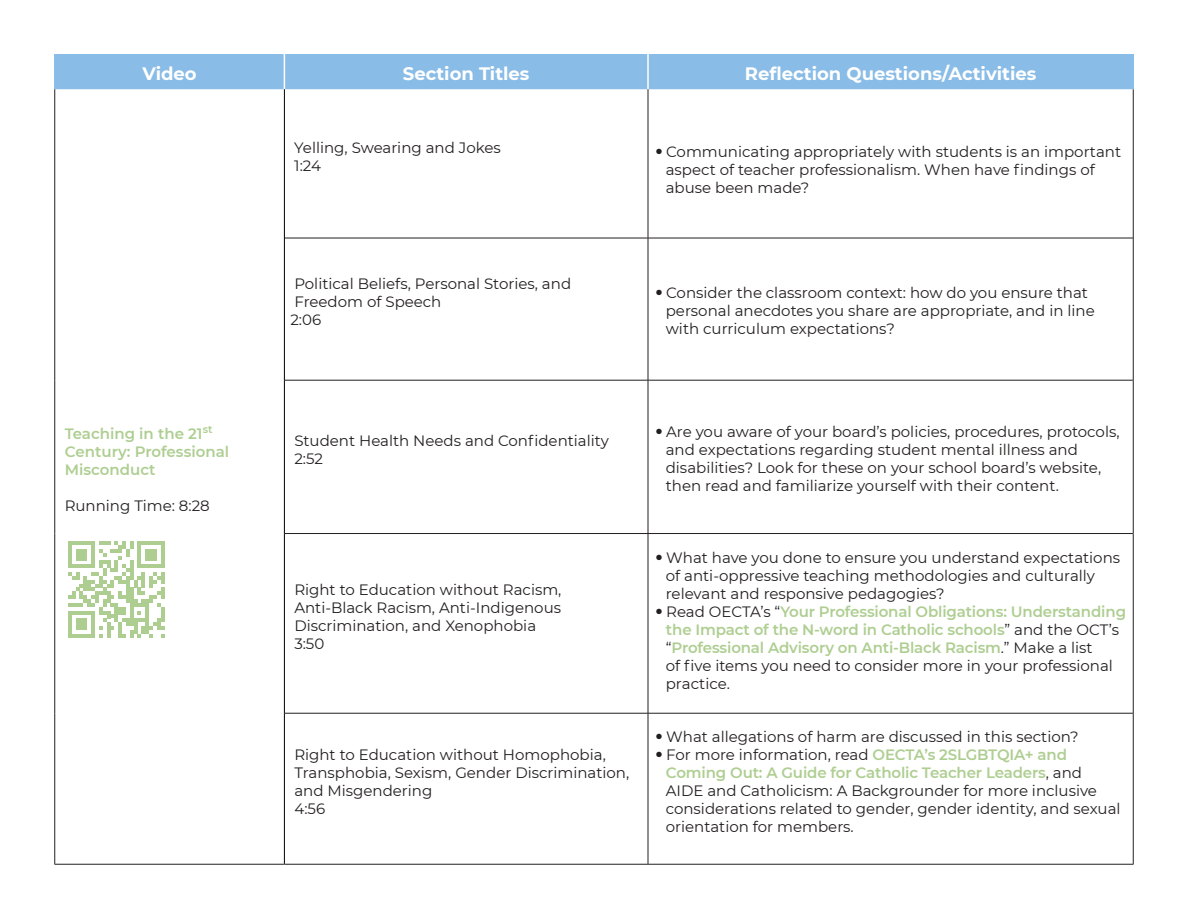
<style>
.page{position:relative;width:1188px;height:918px;background:#fff}
.page>*{position:absolute;margin:0;border:0;box-sizing:border-box;transform-origin:0 0}
.t1{font:700 18px "Montserrat";color:#fff}
.t2{font:15px/18px "Montserrat";color:#231f20}
.t3{font:600 15px/18px "Montserrat";letter-spacing:-.01em;color:#aece91}
.s1{font-weight:400;color:#231f20}
.s2{font-weight:600;color:#aece91}
</style>
<div class="page">
<div style="left:56px;top:54px;width:1076px;height:35px;background:#89bce6"></div>
<hr style="left:284px;top:54px;width:1px;height:35px;background:#fff">
<hr style="left:647px;top:54px;width:2px;height:35px;background:#fff">
<hr style="left:648px;top:89px;width:1px;height:149px;background:#231f20">
<hr style="left:648px;top:238px;width:1px;height:142px;background:#231f20">
<hr style="left:648px;top:380px;width:1px;height:153px;background:#231f20">
<hr style="left:648px;top:534px;width:1px;height:179px;background:#231f20">
<hr style="left:648px;top:713px;width:1px;height:151px;background:#231f20">
<hr style="left:285px;top:238px;width:363px;height:1px;background:#231f20">
<hr style="left:648px;top:238px;width:485px;height:1px;background:#231f20">
<hr style="left:285px;top:380px;width:363px;height:1px;background:#231f20">
<hr style="left:648px;top:380px;width:485px;height:1px;background:#231f20">
<hr style="left:285px;top:533px;width:363px;height:1px;background:#231f20">
<hr style="left:648px;top:533px;width:485px;height:1px;background:#231f20">
<hr style="left:284px;top:89px;width:1px;height:149px;background:#000">
<hr style="left:284px;top:238px;width:1px;height:142px;background:#000">
<hr style="left:284px;top:380px;width:1px;height:154px;background:#000">
<hr style="left:284px;top:534px;width:1px;height:179px;background:#000">
<hr style="left:284px;top:713px;width:1px;height:151px;background:#000">
<hr style="left:54px;top:89px;width:1px;height:149px;background:#231f20">
<hr style="left:1133px;top:89px;width:1px;height:149px;background:#231f20">
<hr style="left:54px;top:238px;width:1px;height:142px;background:#231f20">
<hr style="left:1133px;top:238px;width:1px;height:142px;background:#231f20">
<hr style="left:54px;top:380px;width:1px;height:154px;background:#231f20">
<hr style="left:1133px;top:380px;width:1px;height:154px;background:#231f20">
<hr style="left:54px;top:534px;width:1px;height:179px;background:#231f20">
<hr style="left:1133px;top:534px;width:1px;height:179px;background:#231f20">
<hr style="left:54px;top:713px;width:1px;height:151px;background:#231f20">
<hr style="left:1133px;top:713px;width:1px;height:151px;background:#231f20">
<hr style="left:54px;top:864px;width:230px;height:1px;background:#231f20">
<hr style="left:284px;top:864px;width:364px;height:1px;background:#231f20">
<hr style="left:648px;top:864px;width:486px;height:1px;background:#231f20">
<hr style="left:285px;top:713px;width:363px;height:1px;background:#231f20">
<hr style="left:648px;top:713px;width:485px;height:1px;background:#231f20">
<hr style="left:54px;top:54px;width:2px;height:35px;background:#89bce6">
<hr style="left:1132px;top:54px;width:2px;height:35px;background:#89bce6">
<svg style="left:68px;top:541px;width:97px;height:97px"></svg>
<p class="t1" style="left:142px;top:61px;width:56px">Video</p>
<p class="t1" style="left:403px;top:61px;width:128px">Section Titles</p>
<p class="t1" style="left:745px;top:61px;width:293px">Reflection Questions/Activities</p>
<p class="t2" style="left:294px;top:138px;width:208px">Yelling, Swearing and Jokes<br>1:24</p>
<p class="t2" style="left:666px;top:143px;width:457px;text-indent:-10px">● Communicating appropriately with students is an important aspect of teacher professionalism. When have findings of abuse been made?</p>
<p class="t3" style="left:65px;top:424px;width:166px">Teaching in the 21<sup>st<br></sup>Century: Professional<br>Misconduct</p>
<p class="t2" style="left:65px;top:496px;width:147px">Running Time: 8:28</p>
<p class="t2" style="left:290px;top:275px;width:282px">Political Beliefs, Personal Stories, and<br>Freedom of Speech<br>2:06</p>
<p class="t2" style="left:666px;top:284px;width:431px;text-indent:-10px">● Consider the classroom context: how do you ensure that personal anecdotes you share are appropriate, and in line with curriculum expectations?</p>
<p class="t2" style="left:294px;top:431px;width:316px">Student Health Needs and Confidentiality<br>2:52</p>
<p class="t2" style="left:666px;top:422px;width:455px;text-indent:-10px">● Are you aware of your board’s policies, procedures, protocols, and expectations regarding student mental illness and disabilities? Look for these on your school board’s website, then read and familiarize yourself with their content.</p>
<p class="t2" style="left:294px;top:580px;width:269px">Right to Education without Racism,<br>Anti-Black Racism, Anti-Indigenous<br>Discrimination, and Xenophobia<br>3:50</p>
<p class="t2" style="left:294px;top:745px;width:336px">Right to Education without Homophobia,<br>Transphobia, Sexism, Gender Discrimination, and Misgendering<br>4:56</p>
<p class="t2" style="left:666px;top:548px;width:456px;text-indent:-10px">● What have you done to ensure you understand expectations of anti-oppressive teaching methodologies and culturally relevant and responsive pedagogies?</p>
<p class="t3" style="left:666px;top:602px;width:462px;text-indent:-10px"><sup>●</sup> <span class="s1">Read OECTA’s “</span>Your Professional Obligations: Understanding the Impact of the N-word in Catholic schools<span class="s1">” and the OCT’s “</span>Professional Advisory on Anti-Black Racism<span class="s1">.” Make a list<br>of five items you need to consider more in your professional practice.</span></p>
<p class="t2" style="left:656px;top:727px;width:424px">● What allegations of harm are discussed in this section?</p>
<p class="t2" style="left:666px;top:745px;width:456px;text-indent:-10px">● For more information, read <span class="s2">OECTA’s 2SLGBTQIA+ and Coming Out: A Guide for Catholic Teacher Leaders</span>, and AIDE and Catholicism: A Backgrounder for more inclusive considerations related to gender, gender identity, and sexual orientation for members.</p>
</div>
